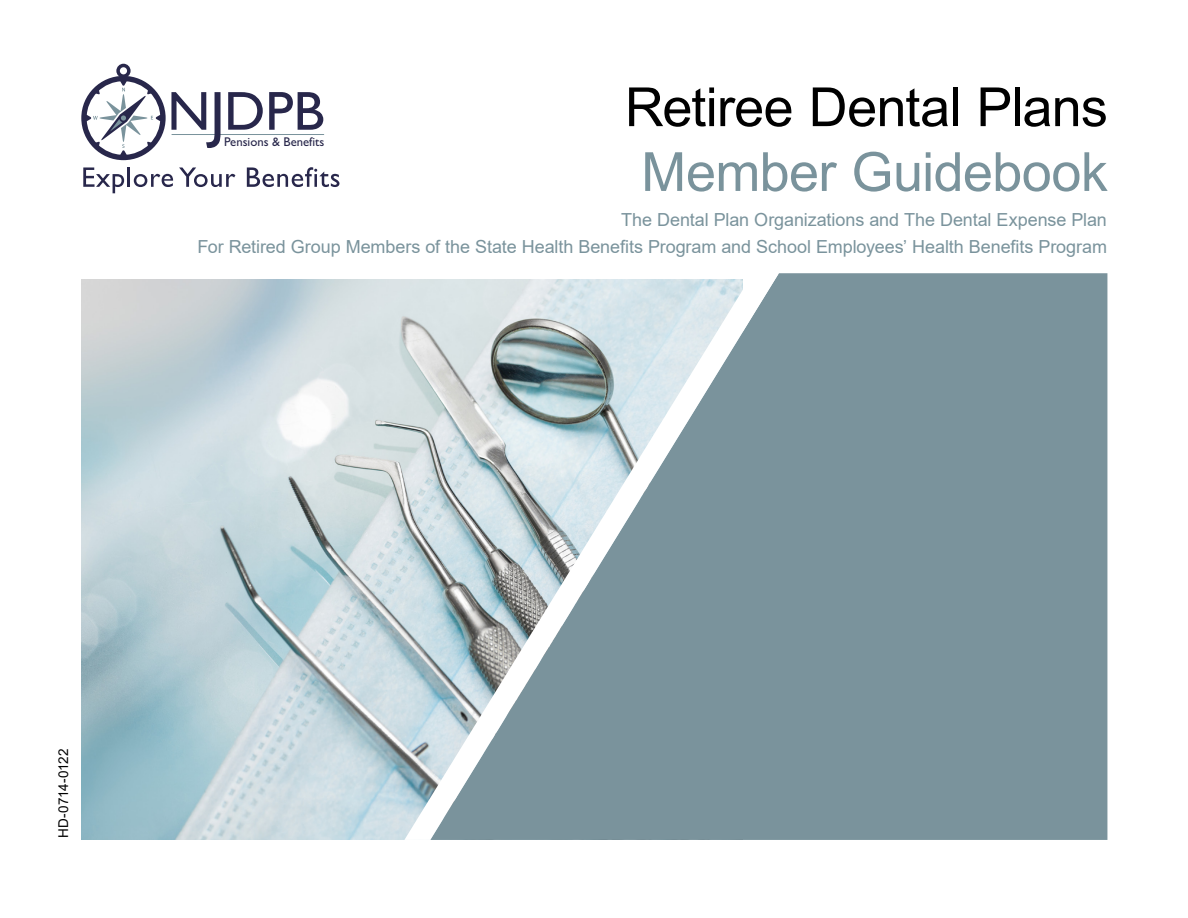
<style>
.page{position:relative;width:1188px;height:918px;background:#fff}
.page>*{position:absolute;margin:0;border:0;box-sizing:border-box;transform-origin:0 0}
.t1{font:54px "Arial";letter-spacing:-.015em;color:#000}
.t2{font:54px "Arial";letter-spacing:-.01em;color:#7a939c}
.t3{font:18px/27px "Arial";letter-spacing:-.005em;color:#7a939c;text-align:right}
.t4{font:13.5px "Arial";letter-spacing:-.015em;color:#000}
.t5{font:12.75px "Gill Sans";color:#28274b}
</style>
<div class="page">
<svg style="left:81px;top:64px;width:243px;height:96px"></svg>
<svg style="left:83px;top:167px;width:41px;height:26px"></svg>
<hr style="left:128px;top:167px;width:2px;height:20px;background:#28274b">
<svg style="left:134px;top:174px;width:39px;height:13px"></svg>
<svg style="left:179px;top:167px;width:56px;height:20px"></svg>
<svg style="left:247px;top:167px;width:92px;height:20px"></svg>
<img style="left:81px;top:279px;width:323px;height:561px">
<div style="left:779px;top:273px;width:328px;height:567px;background:#7a939c"></div>
<svg style="left:404px;top:273px;width:375px;height:567px;background:#a3b5bb"></svg>
<p class="t5" style="left:224px;top:135px;width:102px">Pensions &amp; Benefits</p>
<h1 class="t1" style="left:625px;top:70px;width:485px">Retiree Dental Plans</h1>
<h1 class="t2" style="left:641px;top:135px;width:468px">Member Guidebook</h1>
<p class="t3" style="left:197px;top:206px;width:911px">The Dental Plan Organizations and The Dental Expense Plan<br>For Retired Group Members of the State Health Benefits Program and School Employees’ Health Benefits Program</p>
<p class="t4" style="left:54px;top:838px;width:91px;rotate:-90deg">HD-0714-0122</p>
</div>
